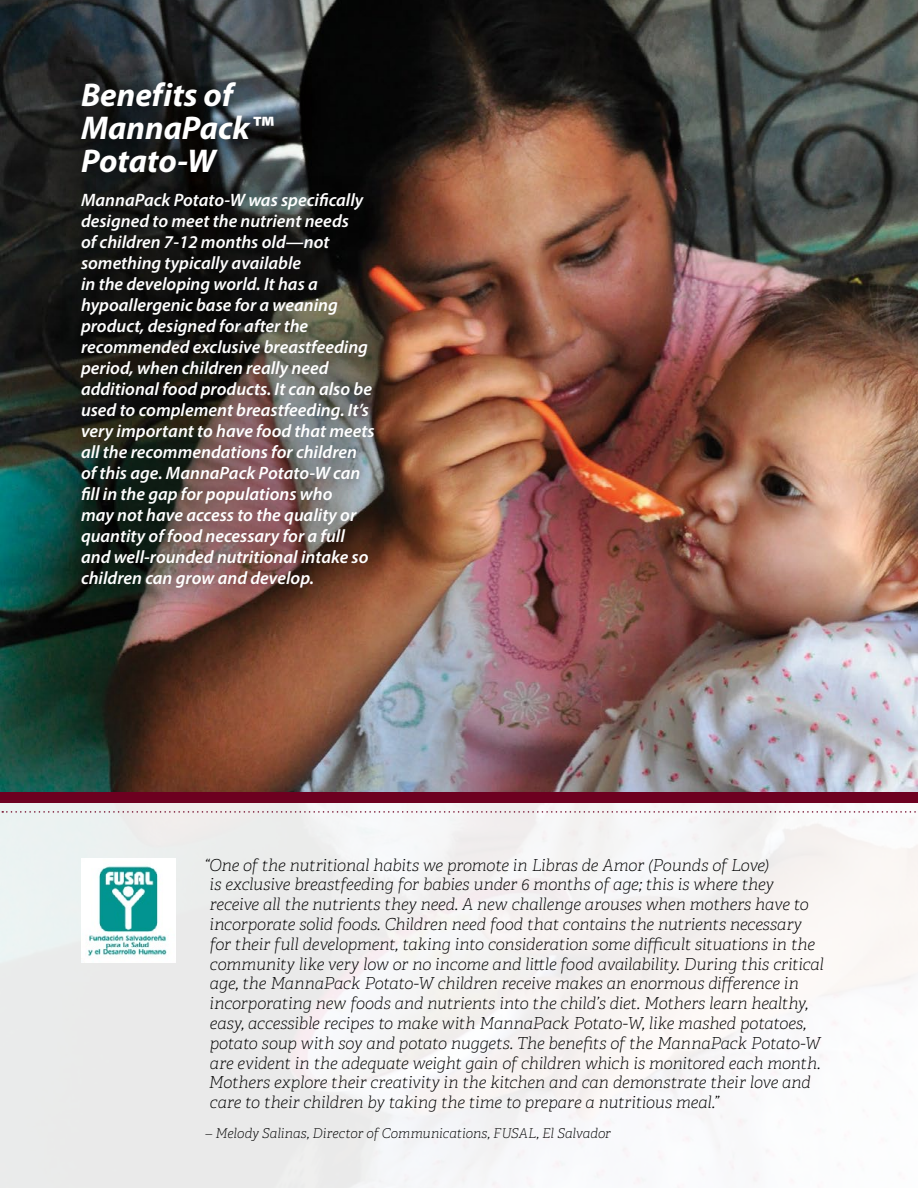
<style>
.page{position:relative;width:918px;height:1188px;background:#fff}
.page>*{position:absolute;margin:0;border:0;box-sizing:border-box;transform-origin:0 0}
.t1{font:italic 700 33px/33px "Myriad Pro";color:#fff}
.t2{font:italic 600 18px/21px "Myriad Pro";color:#fff}
.t3{font:italic 100 16.5px/19.8px "Adelle";letter-spacing:-.01em;color:#000}
.t4{font:italic 100 13.5px "Adelle";color:#000}
</style>
<div class="page">
<img style="left:0;top:0;width:918px;height:1188px">
<div style="left:1px;top:796px;width:917px;height:392px;background:#f4f2f1"></div>
<div style="left:0;top:792px;width:918px;height:11px;background:#6d0020"></div>
<div style="left:59px;top:61px;width:335px;height:548px;background:#000;opacity:.75"></div>
<img style="left:81px;top:858px;width:94px;height:105px">
<svg style="left:2px;top:811px;width:914px;height:2px"></svg>
<h1 class="t1" style="left:81px;top:77px;width:194px">Benefits of<br>MannaPack™<br>Potato-W</h1>
<p class="t2" style="left:81px;top:189px;width:295px">MannaPack Potato-W was specifically designed to meet the nutrient needs<br>of children 7-12 months old—not something typically available<br>in the developing world. It has a hypoallergenic base for a weaning product, designed for after the recommended exclusive breastfeeding period, when children really need additional food products. It can also be used to complement breastfeeding. It’s very important to have food that meets all the recommendations for children of this age. MannaPack Potato-W can fill in the gap for populations who<br>may not have access to the quality or quantity of food necessary for a full and well-rounded nutritional intake so children can grow and develop.</p>
<p class="t3" style="left:204px;top:855px;width:621px">“One of the nutritional habits we promote in Libras de Amor (Pounds of Love)<br>is exclusive breastfeeding for babies under 6 months of age; this is where they<br>receive all the nutrients they need. A new challenge arouses when mothers have to incorporate solid foods. Children need food that contains the nutrients necessary<br>for their full development, taking into consideration some difficult situations in the community like very low or no income and little food availability. During this critical age, the MannaPack Potato-W children receive makes an enormous difference in incorporating new foods and nutrients into the child’s diet. Mothers learn healthy, easy, accessible recipes to make with MannaPack Potato-W, like mashed potatoes, potato soup with soy and potato nuggets. The benefits of the MannaPack Potato-W are evident in the adequate weight gain of children which is monitored each month.<br>Mothers explore their creativity in the kitchen and can demonstrate their love and care to their children by taking the time to prepare a nutritious meal.”</p>
<p class="t4" style="left:206px;top:1125px;width:407px">– Melody Salinas, Director of Communications, FUSAL, El Salvador</p>
</div>
